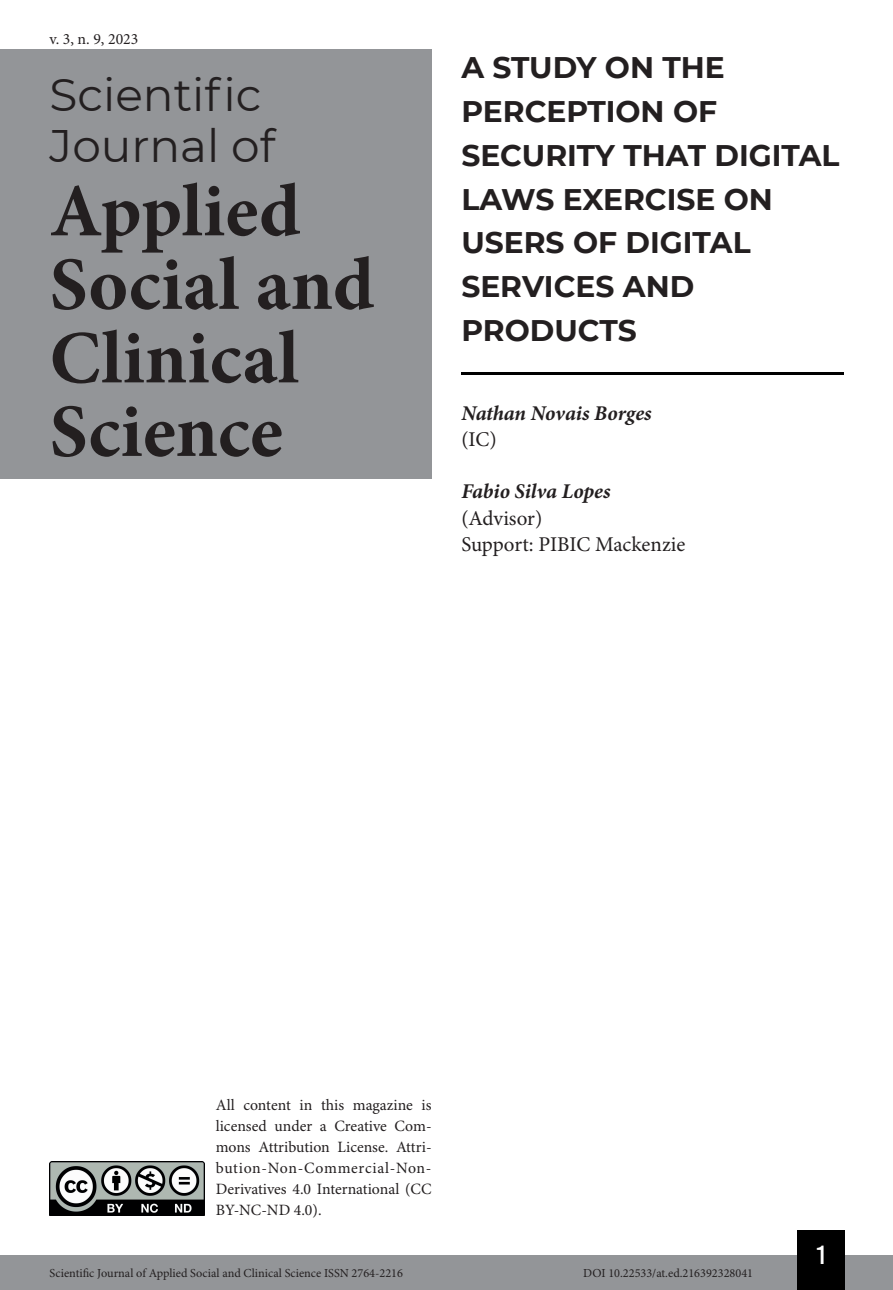
<style>
.page{position:relative;width:893px;height:1290px;background:#fff}
.page>*{position:absolute;margin:0;border:0;box-sizing:border-box;transform-origin:0 0}
.t1{font:700 75.25px/73.5px "Minion Pro";color:#231f20}
.t2{font:45.5px/50.8px "Montserrat";color:#231f20}
.t3{font:700 29.75px/43.8px "Montserrat";color:#231f20}
.t4{font:26.25px "Bebas Kai";color:#fff}
.t5{font:21px/26.2px "Minion Pro";letter-spacing:-.005em;color:#231f20}
.t6{font:italic 700 21px "Minion Pro";letter-spacing:-.005em;color:#231f20}
.t7{font:15.75px/21px "Minion Pro";color:#231f20;text-align:justify}
.t8{font:12.25px "Minion Pro";color:#231f20}
</style>
<div class="page">
<div style="left:0;top:1255px;width:893px;height:35px;background:#939598"></div>
<div style="left:797px;top:1230px;width:48px;height:60px;background:#000"></div>
<img style="left:50px;top:1161px;width:154px;height:54px">
<div style="left:0;top:50px;width:432px;height:429px;background:#939598"></div>
<hr style="left:461px;top:372px;width:382px;height:3px;background:#000">
<p class="t7" style="left:50px;top:29px;width:90px">v. 3, n. 9, 2023</p>
<h2 class="t2" style="left:50px;top:68px;width:227px">Scientific<br>Journal of</h2>
<h1 class="t1" style="left:50px;top:174px;width:326px">Applied<br>Social and<br>Clinical<br>Science</h1>
<h3 class="t3" style="left:461px;top:44px;width:380px">A STUDY ON THE<br>PERCEPTION OF<br>SECURITY THAT DIGITAL<br>LAWS EXERCISE ON<br>USERS OF DIGITAL<br>SERVICES AND<br>PRODUCTS</h3>
<h3 class="t6" style="left:461px;top:398px;width:192px">Nathan Novais Borges</h3>
<h3 class="t5" style="left:461px;top:427px;width:37px">(IC)</h3>
<h3 class="t6" style="left:461px;top:477px;width:151px">Fabio Silva Lopes</h3>
<h3 class="t5" style="left:461px;top:506px;width:225px">(Advisor)<br>Support: PIBIC Mackenzie</h3>
<p class="t7" style="left:216px;top:1095px;width:217px">All content in this magazine is licensed under a Creative Com&shy;mons Attribution License. Attri&shy;bution-Non-Commercial-Non-Derivatives 4.0 International (CC BY-NC-ND 4.0).</p>
<h3 class="t4" style="left:817px;top:1241px;width:10px">1</h3>
<p class="t8" style="left:50px;top:1266px;width:355px">Scientific Journal of Applied Social and Clinical Science ISSN 2764-2216</p>
<p class="t8" style="left:583px;top:1266px;width:171px">DOI 10.22533/at.ed.216392328041</p>
</div>
